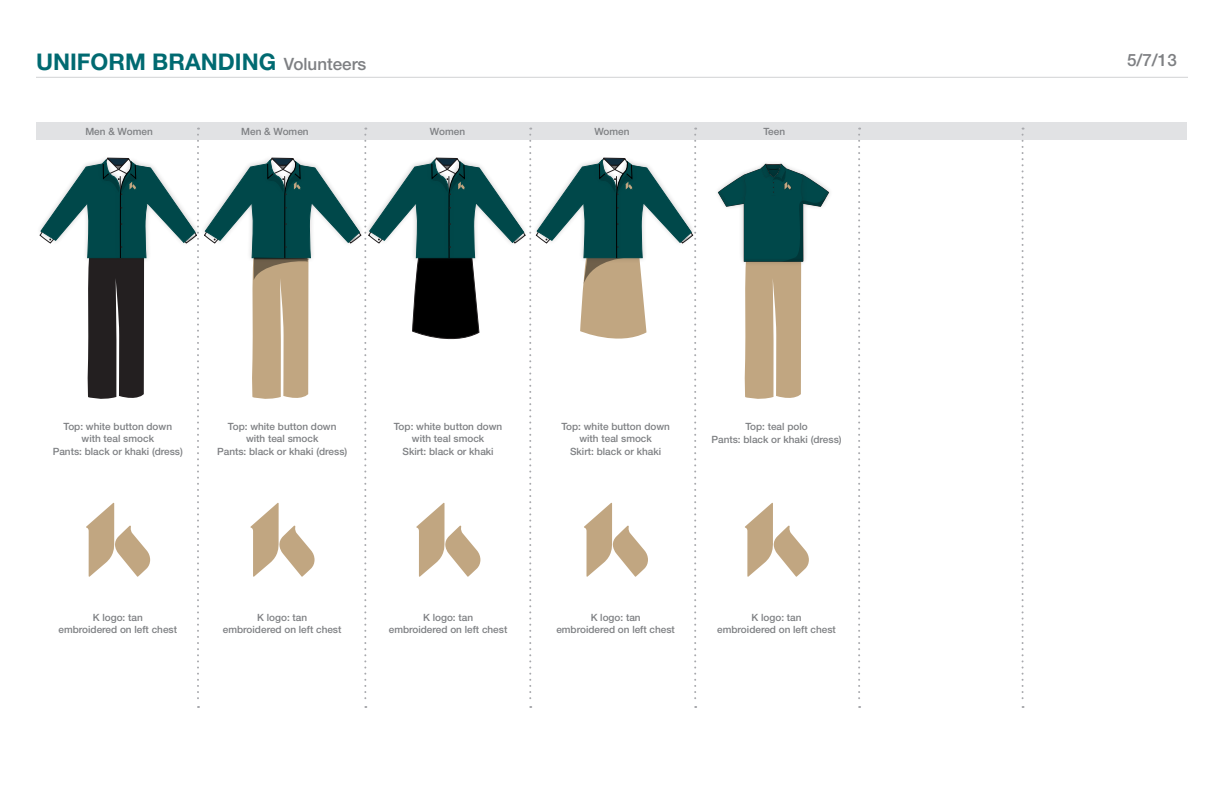
<style>
.page{position:relative;width:1224px;height:792px;background:#fff}
.page>*{position:absolute;margin:0;border:0;box-sizing:border-box;transform-origin:0 0}
.t1{font:700 23px "Helvetica Neue LT Std";color:#006a71}
.t2{font:500 17px "Helvetica Neue LT Std";color:#7e8083}
.t3{font:500 10px/12px "Helvetica Neue LT Std";color:#7e8083;text-align:center}
.s1{font-weight:500;font-size:17px;color:#7e8083}
</style>
<div class="page">
<div style="left:36px;top:122px;width:1152px;height:18px;background:#e1e2e4"></div>
<hr style="left:36px;top:77px;width:1152px;height:1px;background:#d1d2d4">
<svg style="left:858px;top:128px;width:2px;height:580px"></svg>
<svg style="left:1022px;top:128px;width:2px;height:580px"></svg>
<svg style="left:745px;top:503px;width:64px;height:74px"></svg>
<svg style="left:718px;top:163px;width:111px;height:236px"></svg>
<svg style="left:39px;top:128px;width:657px;height:580px"></svg>
<p class="t1" style="left:36px;top:48px;width:332px">UNIFORM BRANDING <span class="s1">Volunteers</span></p>
<p class="t2" style="left:1127px;top:50px;width:51px">5/7/13</p>
<p class="t3" style="left:85px;top:125px;width:69px">Men &amp; Women</p>
<p class="t3" style="left:241px;top:125px;width:69px">Men &amp; Women</p>
<p class="t3" style="left:430px;top:125px;width:37px">Women</p>
<p class="t3" style="left:594px;top:125px;width:37px">Women</p>
<p class="t3" style="left:763px;top:125px;width:23px">Teen</p>
<p class="t3" style="left:64px;top:420px;width:110px">Top: white button down with teal smock</p>
<p class="t3" style="left:53px;top:445px;width:132px">Pants: black or khaki (dress)</p>
<p class="t3" style="left:228px;top:420px;width:110px">Top: white button down with teal smock</p>
<p class="t3" style="left:217px;top:445px;width:132px">Pants: black or khaki (dress)</p>
<p class="t3" style="left:394px;top:420px;width:110px">Top: white button down with teal smock</p>
<p class="t3" style="left:403px;top:445px;width:93px">Skirt: black or khaki</p>
<p class="t3" style="left:561px;top:420px;width:110px">Top: white button down with teal smock</p>
<p class="t3" style="left:570px;top:445px;width:93px">Skirt: black or khaki</p>
<p class="t3" style="left:745px;top:420px;width:64px">Top: teal polo</p>
<p class="t3" style="left:711px;top:433px;width:132px">Pants: black or khaki (dress)</p>
<p class="t3" style="left:59px;top:611px;width:120px">K logo: tan<br>embroidered on left chest</p>
<p class="t3" style="left:223px;top:611px;width:120px">K logo: tan<br>embroidered on left chest</p>
<p class="t3" style="left:389px;top:611px;width:120px">K logo: tan<br>embroidered on left chest</p>
<p class="t3" style="left:556px;top:611px;width:120px">K logo: tan<br>embroidered on left chest</p>
<p class="t3" style="left:717px;top:611px;width:120px">K logo: tan<br>embroidered on left chest</p>
</div>
